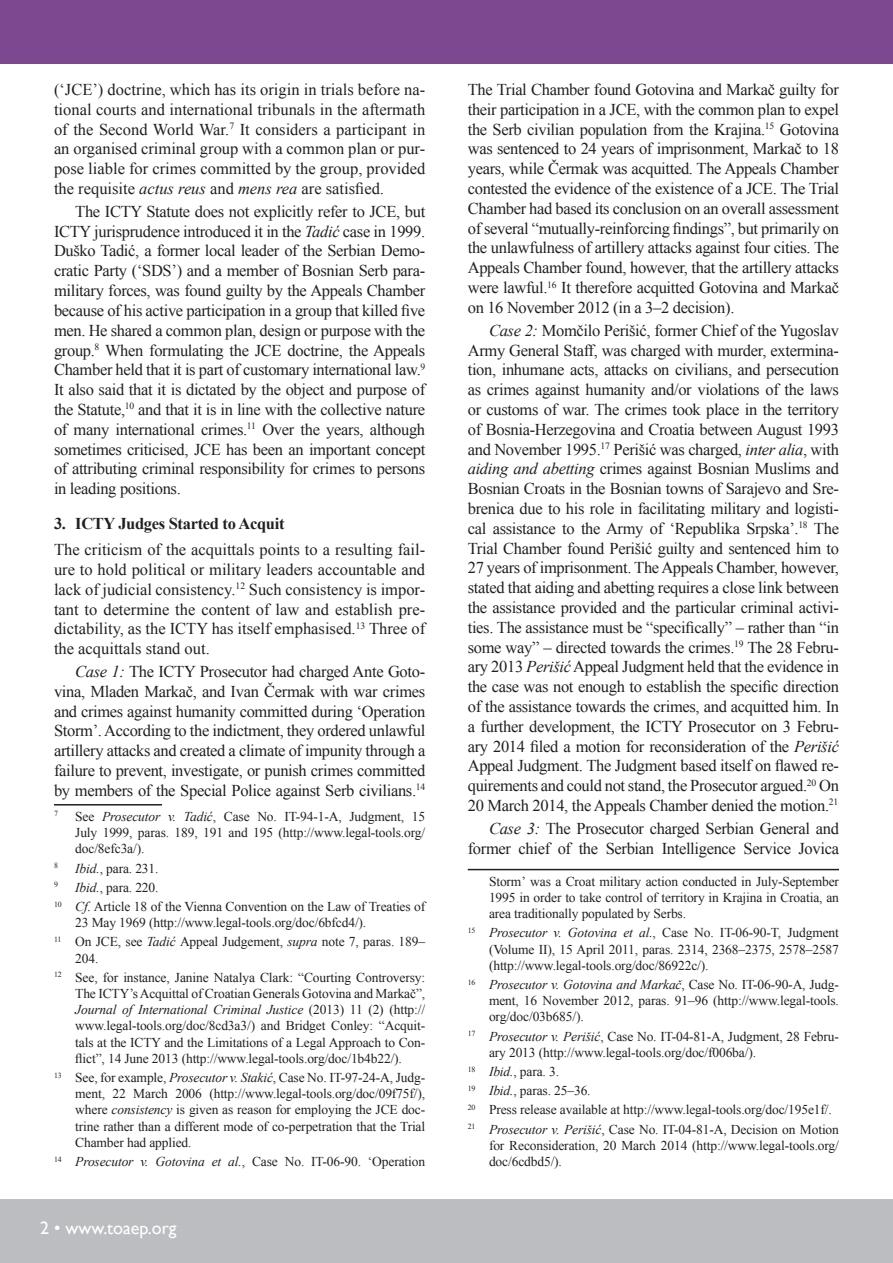
<style>
.page{position:relative;width:893px;height:1263px;background:#fff}
.page>*{position:absolute;margin:0;border:0;box-sizing:border-box;transform-origin:0 0}
.t1{font:18px "Gill Sans";color:#fff}
.Second_Paragraph{font:16.5px/19.8px "Times New Roman";letter-spacing:-.02em;color:#231f20;text-align:justify}
.Para_first{font:16.5px/19.8px "Times New Roman";color:#231f20;text-align:justify}
.Heading_1{font:700 16.5px "Times New Roman";letter-spacing:-.02em;color:#231f20}
.FICHL_PB_Footnote{font:13.5px/16.2px "Times New Roman";letter-spacing:-.01em;color:#231f20;text-align:justify}
.FICHL_PB_Footnote-2{font:7.8px "Times New Roman";color:#231f20}
.s1{font-style:italic}
</style>
<div class="page">
<div style="left:0;top:1199px;width:893px;height:64px;background:#bcbdc0"></div>
<div style="left:0;top:0;width:893px;height:64px;background:#7e4890"></div>
<hr style="left:54px;top:804px;width:108px;height:1px;background:#231f20">
<hr style="left:468px;top:869px;width:371px;height:1px;background:#231f20">
<p class="Second_Paragraph" style="left:54px;top:79px;width:373px">(‘JCE’) doctrine, which has its origin in trials before na&shy;tional courts and international tribunals in the aftermath of the Second World War.<sup>7</sup> It considers a participant in an organised criminal group with a common plan or pur&shy;pose liable for crimes committed by the group, provided the requisite <span class="s1">actus reus</span> and <span class="s1">mens rea</span> are satisfied.</p>
<p class="Second_Paragraph" style="left:54px;top:201px;width:373px;text-indent:21px">The ICTY Statute does not explicitly refer to JCE, but ICTY jurisprudence introduced it in the <span class="s1">Tadić</span> case in 1999.<br>Duško Tadić, a former local leader of the Serbian Demo&shy;cratic Party (‘SDS’) and a member of Bosnian Serb para&shy;military forces, was found guilty by the Appeals Chamber because of his active participation in a group that killed five men. He shared a common plan, design or purpose with the group.<sup>8</sup> When formulating the JCE doctrine, the Appeals Chamber held that it is part of customary international law.<sup>9<br></sup>It also said that it is dictated by the object and purpose of the Statute,<sup>10</sup> and that it is in line with the collective nature of many international crimes.<sup>11</sup> Over the years, although sometimes criticised, JCE has been an important concept of attributing criminal responsibility for crimes to persons in leading positions.</p>
<p class="Heading_1" style="left:54px;top:512px;width:232px">3. ICTY Judges Started to Acquit</p>
<p class="Para_first" style="left:54px;top:539px;width:373px">The criticism of the acquittals points to a resulting fail&shy;ure to hold political or military leaders accountable and lack of judicial consistency.<sup>12</sup> Such consistency is impor&shy;tant to determine the content of law and establish pre&shy;dictability, as the ICTY has itself emphasised.<sup>13</sup> Three of the acquittals stand out.</p>
<p class="Second_Paragraph" style="left:54px;top:661px;width:373px;text-indent:21px"><span class="s1">Case 1:</span> The ICTY Prosecutor had charged Ante Goto&shy;vina, Mladen Markač, and Ivan Čermak with war crimes and crimes against humanity committed during ‘Operation Storm’. According to the indictment, they ordered unlawful artillery attacks and created a climate of impunity through a failure to prevent, investigate, or punish crimes committed by members of the Special Police against Serb civilians.<sup>14</sup></p>
<p class="FICHL_PB_Footnote-2" style="left:54px;top:809px;width:5px">7</p>
<p class="FICHL_PB_Footnote" style="left:75px;top:808px;width:351px">See <span class="s1">Prosecutor v. Tadić</span>, Case No. IT-94-1-A, Judgment, 15<br>July 1999, paras. 189, 191 and 195 (http://www.legal-tools.org/ doc/8efc3a/).</p>
<p class="FICHL_PB_Footnote-2" style="left:54px;top:860px;width:5px">8</p>
<p class="FICHL_PB_Footnote" style="left:75px;top:860px;width:85px"><span class="s1">Ibid.</span>, para. 231.</p>
<p class="FICHL_PB_Footnote-2" style="left:54px;top:879px;width:5px">9</p>
<p class="FICHL_PB_Footnote" style="left:75px;top:879px;width:85px"><span class="s1">Ibid.</span>, para. 220.</p>
<p class="FICHL_PB_Footnote" style="left:75px;top:898px;width:351px;text-indent:-21px"><sup>10</sup> <span class="s1">Cf.</span> Article 18 of the Vienna Convention on the Law of Treaties of<br>23 May 1969 (http://www.legal-tools.org/doc/6bfcd4/).</p>
<p class="FICHL_PB_Footnote" style="left:75px;top:933px;width:351px;text-indent:-21px"><sup>11</sup> On JCE, see <span class="s1">Tadić</span> Appeal Judgement, <span class="s1">supra</span> note 7, paras. 189–<br>204.</p>
<p class="FICHL_PB_Footnote" style="left:75px;top:969px;width:351px;text-indent:-21px"><sup>12</sup> See, for instance, Janine Natalya Clark: “Courting Controversy:<br>The ICTY’s Acquittal of Croatian Generals Gotovina and Markač”, <span class="s1">Journal of International Criminal Justice</span> (2013) 11 (2) (http:// www.legal-tools.org/doc/8cd3a3/) and Bridget Conley: “Acquit&shy;tals at the ICTY and the Limitations of a Legal Approach to Con&shy;flict”, 14 June 2013 (http://www.legal-tools.org/doc/1b4b22/).</p>
<p class="FICHL_PB_Footnote" style="left:75px;top:1069px;width:351px;text-indent:-21px"><sup>13</sup> See, for example, <span class="s1">Prosecutor v. Stakić</span>, Case No. IT-97-24-A, Judg&shy;ment, 22 March 2006 (http://www.legal-tools.org/doc/09f75f/), where <span class="s1">consistency</span> is given as reason for employing the JCE doc&shy;trine rather than a different mode of co-perpetration that the Trial Chamber had applied.</p>
<p class="FICHL_PB_Footnote" style="left:54px;top:1153px;width:373px"><sup>14</sup> <span class="s1">Prosecutor v. Gotovina et al.</span>, Case No. IT-06-90. ‘Operation</p>
<p class="t1" style="left:40px;top:1218px;width:138px">2 • www.toaep.org</p>
<p class="Second_Paragraph" style="left:468px;top:79px;width:373px">The Trial Chamber found Gotovina and Markač guilty for their participation in a JCE, with the common plan to expel the Serb civilian population from the Krajina.<sup>15</sup> Gotovina was sentenced to 24 years of imprisonment, Markač to 18 years, while Čermak was acquitted. The Appeals Chamber contested the evidence of the existence of a JCE. The Trial Chamber had based its conclusion on an overall assessment of several “mutually-reinforcing findings”, but primarily on the unlawfulness of artillery attacks against four cities. The Appeals Chamber found, however, that the artillery attacks were lawful.<sup>16</sup> It therefore acquitted Gotovina and Markač on 16 November 2012 (in a 3–2 decision).</p>
<p class="Second_Paragraph" style="left:468px;top:320px;width:373px;text-indent:21px"><span class="s1">Case 2:</span> Momčilo Perišić, former Chief of the Yugoslav Army General Staff, was charged with murder, extermina&shy;tion, inhumane acts, attacks on civilians, and persecution as crimes against humanity and/or violations of the laws or customs of war. The crimes took place in the territory of Bosnia-Herzegovina and Croatia between August 1993 and November 1995.<sup>17</sup> Perišić was charged, <span class="s1">inter alia</span>, with <span class="s1">aiding and abetting</span> crimes against Bosnian Muslims and Bosnian Croats in the Bosnian towns of Sarajevo and Sre&shy;brenica due to his role in facilitating military and logisti&shy;cal assistance to the Army of ‘Republika Srpska’.<sup>18</sup> The Trial Chamber found Perišić guilty and sentenced him to 27 years of imprisonment. The Appeals Chamber, however, stated that aiding and abetting requires a close link between the assistance provided and the particular criminal activi&shy;ties. The assistance must be “specifically” – rather than “in some way” – directed towards the crimes.<sup>19</sup> The 28 Febru&shy;ary 2013 <span class="s1">Perišić</span> Appeal Judgment held that the evidence in the case was not enough to establish the specific direction of the assistance towards the crimes, and acquitted him. In a further development, the ICTY Prosecutor on 3 Febru&shy;ary 2014 filed a motion for reconsideration of the <span class="s1">Perišić </span>Appeal Judgment. The Judgment based itself on flawed re&shy;quirements and could not stand, the Prosecutor argued.<sup>20</sup> On 20 March 2014, the Appeals Chamber denied the motion.<sup>21</sup></p>
<p class="Second_Paragraph" style="left:468px;top:818px;width:373px;text-align:right"><span class="s1">Case 3:</span> The Prosecutor charged Serbian General and former chief of the Serbian Intelligence Service Jovica</p>
<p class="FICHL_PB_Footnote" style="left:489px;top:873px;width:351px">Storm’ was a Croat military action conducted in July-September 1995 in order to take control of territory in Krajina in Croatia, an area traditionally populated by Serbs.</p>
<p class="FICHL_PB_Footnote" style="left:489px;top:924px;width:351px;text-indent:-21px"><sup>15</sup> <span class="s1">Prosecutor v. Gotovina et al.</span>, Case No. IT-06-90-T, Judgment (Volume II), 15 April 2011, paras. 2314, 2368–2375, 2578–2587 (http://www.legal-tools.org/doc/86922c/).</p>
<p class="FICHL_PB_Footnote" style="left:489px;top:976px;width:351px;text-indent:-21px"><sup>16</sup> <span class="s1">Prosecutor v. Gotovina and Markač</span>, Case No. IT-06-90-A, Judg&shy;ment, 16 November 2012, paras. 91–96 (http://www.legal-tools. org/doc/03b685/).</p>
<p class="FICHL_PB_Footnote" style="left:489px;top:1028px;width:351px;text-indent:-21px"><sup>17</sup> <span class="s1">Prosecutor v. Perišić</span>, Case No. IT-04-81-A, Judgment, 28 Febru&shy;ary 2013 (http://www.legal-tools.org/doc/f006ba/).</p>
<p class="FICHL_PB_Footnote" style="left:468px;top:1063px;width:93px"><sup>18</sup> <span class="s1">Ibid.</span>, para. 3.</p>
<p class="FICHL_PB_Footnote" style="left:468px;top:1082px;width:124px"><sup>19</sup> <span class="s1">Ibid.</span>, paras. 25–36.</p>
<p class="FICHL_PB_Footnote" style="left:468px;top:1101px;width:366px"><sup>20</sup> Press release available at http://www.legal-tools.org/doc/195e1f/.</p>
<p class="FICHL_PB_Footnote" style="left:489px;top:1121px;width:351px;text-indent:-21px"><sup>21</sup> <span class="s1">Prosecutor v. Perišić</span>, Case No. IT-04-81-A, Decision on Motion for Reconsideration, 20 March 2014 (http://www.legal-tools.org/ doc/6cdbd5/).</p>
</div>
